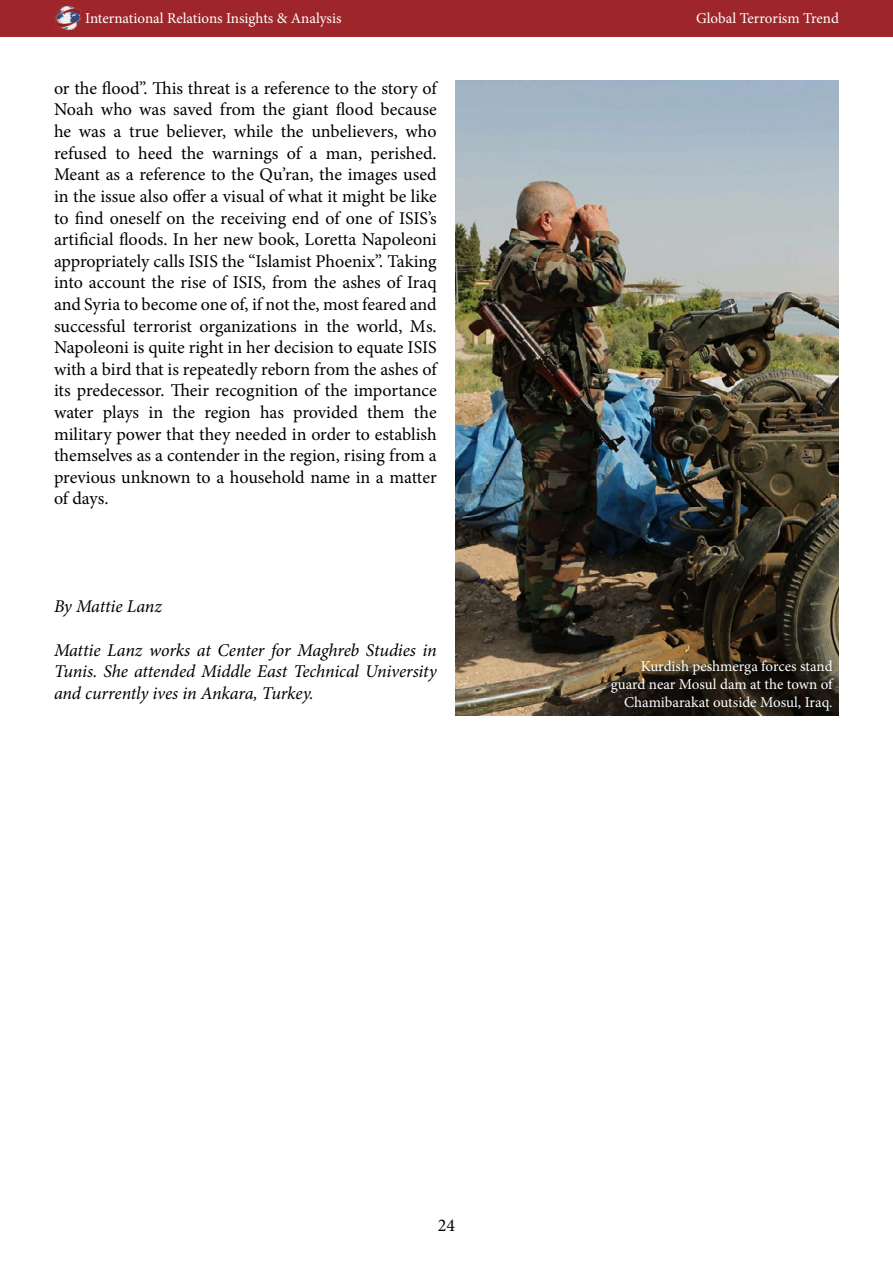
<style>
.page{position:relative;width:893px;height:1263px;background:#fff}
.page>*{position:absolute;margin:0;border:0;box-sizing:border-box;transform-origin:0 0}
.t1{font:18px/21.6px "Minion Pro";letter-spacing:-.005em;color:#000;text-align:justify}
.t2{font:italic 18px/21.6px "Minion Pro";letter-spacing:-.01em;color:#000;text-align:justify}
.t3{font:15px/18px "Minion Pro";letter-spacing:-.005em;color:#fff;text-align:right}
</style>
<div class="page">
<div style="left:0;top:0;width:893px;height:37px;background:#9e262a"></div>
<img style="left:55px;top:7px;width:26px;height:23px">
<img style="left:455px;top:81px;width:384px;height:634px">
<p class="t3" style="left:85px;top:9px;width:258px">International Relations Insights &amp; Analysis</p>
<p class="t3" style="left:696px;top:9px;width:144px">Global Terrorism Trend</p>
<p class="t1" style="left:54px;top:77px;width:384px">or the flood”. This threat is a reference to the story of Noah who was saved from the giant flood because he was a true believer, while the unbelievers, who refused to heed the warnings of a man, perished.<br>Meant as a reference to the Qu’ran, the images used in the issue also offer a visual of what it might be like to find oneself on the receiving end of one of ISIS’s artificial floods. In her new book, Loretta Napoleoni appropriately calls ISIS the “Islamist Phoenix”. Taking into account the rise of ISIS, from the ashes of Iraq and Syria to become one of, if not the, most feared and successful terrorist organizations in the world, Ms.<br>Napoleoni is quite right in her decision to equate ISIS with a bird that is repeatedly reborn from the ashes of its predecessor. Their recognition of the importance water plays in the region has provided them the military power that they needed in order to establish themselves as a contender in the region, rising from a previous unknown to a household name in a matter of days.</p>
<p class="t2" style="left:54px;top:596px;width:109px">By Mattie Lanz</p>
<p class="t2" style="left:54px;top:639px;width:384px">Mattie Lanz works at Center for Maghreb Studies in Tunis. She attended Middle East Technical University and currently ives in Ankara, Turkey.</p>
<p class="t3" style="left:611px;top:657px;width:224px">Kurdish peshmerga forces stand guard near Mosul dam at the town of<br>Chamibarakat outside Mosul, Iraq.</p>
<p class="t1" style="left:438px;top:1215px;width:19px">24</p>
</div>
